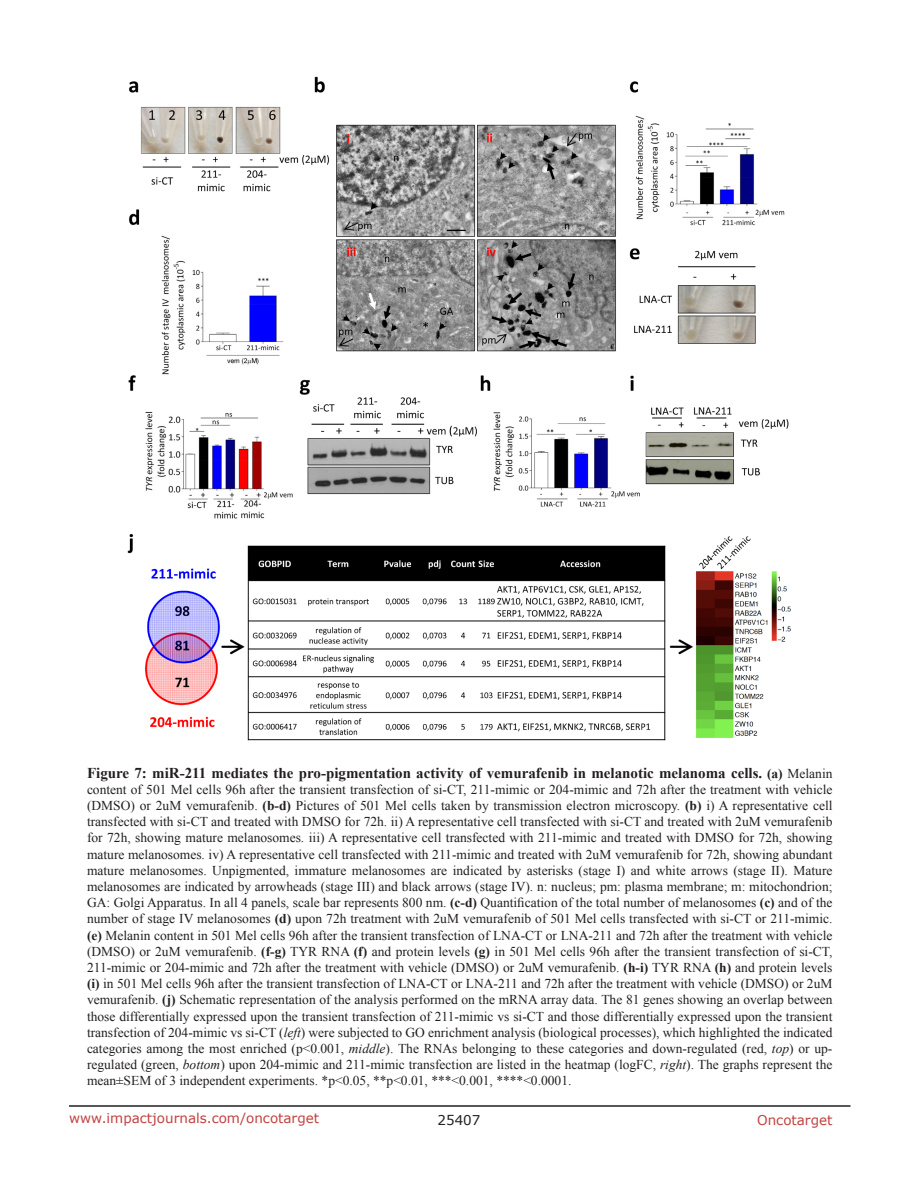
<style>
.page{position:relative;width:918px;height:1188px;background:#fff}
.page>*{position:absolute;margin:0;border:0;box-sizing:border-box;transform-origin:0 0}
.figuretext{font:700 15px "Times New Roman";color:#231f20}
.figuretext-2{font:13.5px/16.2px "Times New Roman";color:#231f20;text-align:justify}
.t1{font:13.5px "Verdana";color:#c24141}
.t2{font:13.5px "Verdana";color:#231f20}
.s1{font-size:13.5px}
.s2{font-weight:400;font-size:13.5px}
.s3{font-weight:700}
.s4{font-style:italic}
</style>
<div class="page">
<hr style="left:69px;top:1105px;width:781px;height:2px;background:#231f20">
<img style="left:127px;top:76px;width:664px;height:665px">
<p class="figuretext" style="left:87px;top:762px;width:747px">Figure 7: miR-211 mediates the pro-pigmentation activity of vemurafenib in melanotic melanoma cells. <span class="s1">(a)</span> <span class="s2">Melanin</span></p>
<p class="figuretext-2" style="left:87px;top:781px;width:747px">content of 501 Mel cells 96h after the transient transfection of si-CT, 211-mimic or 204-mimic and 72h after the treatment with vehicle (DMSO) or 2uM vemurafenib. <span class="s3">(b-d)</span> Pictures of 501 Mel cells taken by transmission electron microscopy. <span class="s3">(b)</span> i) A representative cell transfected with si-CT and treated with DMSO for 72h. ii) A representative cell transfected with si-CT and treated with 2uM vemurafenib for 72h, showing mature melanosomes. iii) A representative cell transfected with 211-mimic and treated with DMSO for 72h, showing mature melanosomes. iv) A representative cell transfected with 211-mimic and treated with 2uM vemurafenib for 72h, showing abundant mature melanosomes. Unpigmented, immature melanosomes are indicated by asterisks (stage I) and white arrows (stage II). Mature melanosomes are indicated by arrowheads (stage III) and black arrows (stage IV). n: nucleus; pm: plasma membrane; m: mitochondrion; GA: Golgi Apparatus. In all 4 panels, scale bar represents 800 nm. <span class="s3">(c-d)</span> Quantification of the total number of melanosomes <span class="s3">(c)</span> and of the number of stage IV melanosomes <span class="s3">(d)</span> upon 72h treatment with 2uM vemurafenib of 501 Mel cells transfected with si-CT or 211-mimic. <span class="s3">(e)</span> Melanin content in 501 Mel cells 96h after the transient transfection of LNA-CT or LNA-211 and 72h after the treatment with vehicle (DMSO) or 2uM vemurafenib. <span class="s3">(f-g)</span> TYR RNA <span class="s3">(f)</span> and protein levels <span class="s3">(g)</span> in 501 Mel cells 96h after the transient transfection of si-CT, 211-mimic or 204-mimic and 72h after the treatment with vehicle (DMSO) or 2uM vemurafenib. <span class="s3">(h-i)</span> TYR RNA <span class="s3">(h)</span> and protein levels <span class="s3">(i)</span> in 501 Mel cells 96h after the transient transfection of LNA-CT or LNA-211 and 72h after the treatment with vehicle (DMSO) or 2uM vemurafenib. <span class="s3">(j)</span> Schematic representation of the analysis performed on the mRNA array data. The 81 genes showing an overlap between those differentially expressed upon the transient transfection of 211-mimic vs si-CT and those differentially expressed upon the transient transfection of 204-mimic vs si-CT (<span class="s4">left</span>) were subjected to GO enrichment analysis (biological processes), which highlighted the indicated categories among the most enriched (p&lt;0.001, <span class="s4">middle</span>). The RNAs belonging to these categories and down-regulated (red, <span class="s4">top</span>) or up&shy;regulated (green, <span class="s4">bottom</span>) upon 204-mimic and 211-mimic transfection are listed in the heatmap (logFC, <span class="s4">right</span>). The graphs represent the mean±SEM of 3 independent experiments. *p&lt;0.05, **p&lt;0.01, ***&lt;0.001, ****&lt;0.0001.</p>
<p class="t1" style="left:69px;top:1109px;width:252px">www.impactjournals.com/oncotarget</p>
<p class="t2" style="left:438px;top:1111px;width:44px">25407</p>
<p class="t1" style="left:757px;top:1111px;width:77px">Oncotarget</p>
</div>
